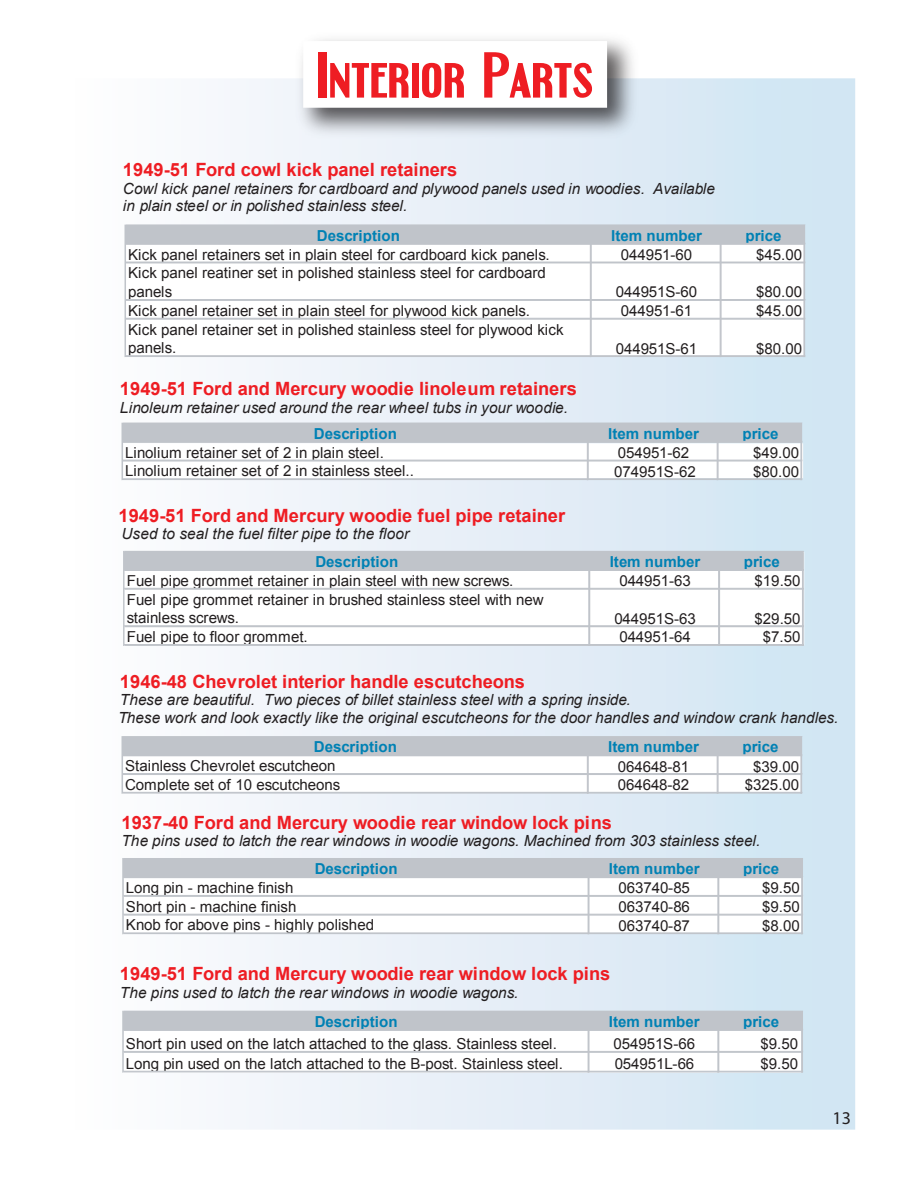
<style>
.page{position:relative;width:918px;height:1188px;background:#fff}
.page>*{position:absolute;margin:0;border:0;box-sizing:border-box;transform-origin:0 0}
.t1{font:700 54px "Engebrechtre";color:#ee1d23}
.t2{font:700 18.3px "Arial";color:#ee1d23}
.t3{font:18px "Myriad";color:#231f20}
.t4{font:italic 15.3px/17.5px "Arial";color:#231f20}
.t5{font:15.15px/18.8px "Arial";letter-spacing:-.01em;color:#231f20}
.t6{font:700 15.15px "Arial";color:#0081b4}
</style>
<div class="page">
<div style="left:62px;top:78px;width:793px;height:1052px;background:linear-gradient(to right,#fffcfe,#cfe3f2)"></div>
<img style="left:288px;top:39px;width:357px;height:107px">
<div style="left:303px;top:41px;width:304px;height:67px;background:#fff"></div>
<svg style="left:122px;top:1011px;width:681px;height:62px"></svg>
<hr style="left:124px;top:1071px;width:679px;height:2px;background:#c0c4ca">
<svg style="left:122px;top:858px;width:681px;height:76px"></svg>
<hr style="left:124px;top:933px;width:679px;height:1px;background:#c0c4ca">
<svg style="left:125px;top:225px;width:680px;height:132px"></svg>
<hr style="left:126px;top:356px;width:679px;height:1px;background:#c0c4ca">
<svg style="left:122px;top:423px;width:680px;height:57px"></svg>
<hr style="left:123px;top:479px;width:679px;height:1px;background:#c0c4ca">
<svg style="left:123px;top:551px;width:681px;height:95px"></svg>
<hr style="left:125px;top:645px;width:679px;height:1px;background:#c0c4ca">
<svg style="left:122px;top:736px;width:680px;height:58px"></svg>
<hr style="left:123px;top:792px;width:679px;height:2px;background:#c0c4ca">
<h1 class="t1" style="left:317px;top:41px;width:278px">Interior Parts</h1>
<p class="t2" style="left:123px;top:158px;width:336px">1949-51 Ford cowl kick panel retainers</p>
<p class="t4" style="left:123px;top:180px;width:594px">Cowl kick panel retainers for cardboard and plywood panels used in woodies. Available in plain steel or in polished stainless steel.</p>
<p class="t6" style="left:317px;top:226px;width:84px">Description</p>
<p class="t6" style="left:611px;top:226px;width:92px">Item number</p>
<p class="t6" style="left:745px;top:226px;width:38px">price</p>
<p class="t5" style="left:128px;top:245px;width:423px">Kick panel retainers set in plain steel for cardboard kick panels.</p>
<p class="t5" style="left:621px;top:245px;width:73px">044951-60</p>
<p class="t5" style="left:756px;top:245px;width:48px">$45.00</p>
<p class="t5" style="left:128px;top:264px;width:419px">Kick panel reatiner set in polished stainless steel for cardboard panels</p>
<p class="t5" style="left:616px;top:283px;width:83px">044951S-60</p>
<p class="t5" style="left:756px;top:283px;width:48px">$80.00</p>
<p class="t5" style="left:128px;top:301px;width:403px">Kick panel retainer set in plain steel for plywood kick panels.</p>
<p class="t5" style="left:621px;top:302px;width:73px">044951-61</p>
<p class="t5" style="left:756px;top:302px;width:48px">$45.00</p>
<p class="t5" style="left:128px;top:320px;width:437px">Kick panel retainer set in polished stainless steel for plywood kick panels.</p>
<p class="t5" style="left:616px;top:339px;width:83px">044951S-61</p>
<p class="t5" style="left:756px;top:339px;width:48px">$80.00</p>
<p class="t2" style="left:120px;top:377px;width:459px">1949-51 Ford and Mercury woodie linoleum retainers</p>
<p class="t4" style="left:120px;top:399px;width:450px">Linoleum retainer used around the rear wheel tubs in your woodie.</p>
<p class="t6" style="left:314px;top:424px;width:84px">Description</p>
<p class="t6" style="left:608px;top:424px;width:92px">Item number</p>
<p class="t6" style="left:742px;top:424px;width:38px">price</p>
<p class="t5" style="left:125px;top:443px;width:260px">Linolium retainer set of 2 in plain steel.</p>
<p class="t5" style="left:618px;top:443px;width:73px">054951-62</p>
<p class="t5" style="left:753px;top:443px;width:48px">$49.00</p>
<p class="t5" style="left:125px;top:462px;width:290px">Linolium retainer set of 2 in stainless steel..</p>
<p class="t5" style="left:614px;top:462px;width:83px">074951S-62</p>
<p class="t5" style="left:753px;top:462px;width:48px">$80.00</p>
<p class="t2" style="left:118px;top:503px;width:448px">1949-51 Ford and Mercury woodie fuel pipe retainer</p>
<p class="t4" style="left:121px;top:525px;width:289px">Used to seal the fuel filter pipe to the floor</p>
<p class="t6" style="left:315px;top:552px;width:84px">Description</p>
<p class="t6" style="left:610px;top:552px;width:92px">Item number</p>
<p class="t6" style="left:744px;top:552px;width:38px">price</p>
<p class="t5" style="left:127px;top:571px;width:388px">Fuel pipe grommet retainer in plain steel with new screws.</p>
<p class="t5" style="left:619px;top:572px;width:73px">044951-63</p>
<p class="t5" style="left:755px;top:572px;width:48px">$19.50</p>
<p class="t5" style="left:127px;top:590px;width:418px">Fuel pipe grommet retainer in brushed stainless steel with new stainless screws.</p>
<p class="t5" style="left:614px;top:609px;width:83px">044951S-63</p>
<p class="t5" style="left:755px;top:609px;width:48px">$29.50</p>
<p class="t5" style="left:127px;top:628px;width:183px">Fuel pipe to floor grommet.</p>
<p class="t5" style="left:619px;top:628px;width:73px">044951-64</p>
<p class="t5" style="left:763px;top:628px;width:39px">$7.50</p>
<p class="t2" style="left:120px;top:669px;width:407px">1946-48 Chevrolet interior handle escutcheons</p>
<p class="t4" style="left:118px;top:691px;width:722px;line-height:18px">These are beautiful. Two pieces of billet stainless steel with a spring inside.<br>These work and look exactly like the original escutcheons for the door handles and window crank handles.</p>
<p class="t6" style="left:314px;top:737px;width:84px">Description</p>
<p class="t6" style="left:608px;top:737px;width:92px">Item number</p>
<p class="t6" style="left:742px;top:737px;width:38px">price</p>
<p class="t5" style="left:125px;top:757px;width:212px">Stainless Chevrolet escutcheon</p>
<p class="t5" style="left:618px;top:757px;width:73px">064648-81</p>
<p class="t5" style="left:753px;top:757px;width:48px">$39.00</p>
<p class="t5" style="left:125px;top:775px;width:217px">Complete set of 10 escutcheons</p>
<p class="t5" style="left:618px;top:776px;width:73px">064648-82</p>
<p class="t5" style="left:745px;top:776px;width:56px">$325.00</p>
<p class="t2" style="left:121px;top:810px;width:492px">1937-40 Ford and Mercury woodie rear window lock pins</p>
<p class="t4" style="left:121px;top:832px;width:640px">The pins used to latch the rear windows in woodie wagons. Machined from 303 stainless steel.</p>
<p class="t6" style="left:315px;top:859px;width:84px">Description</p>
<p class="t6" style="left:609px;top:859px;width:92px">Item number</p>
<p class="t6" style="left:743px;top:859px;width:38px">price</p>
<p class="t5" style="left:126px;top:878px;width:169px">Long pin - machine finish</p>
<p class="t5" style="left:619px;top:879px;width:73px">063740-85</p>
<p class="t5" style="left:762px;top:879px;width:39px">$9.50</p>
<p class="t5" style="left:126px;top:897px;width:172px">Short pin - machine finish</p>
<p class="t5" style="left:619px;top:898px;width:73px">063740-86</p>
<p class="t5" style="left:762px;top:898px;width:39px">$9.50</p>
<p class="t5" style="left:126px;top:916px;width:250px">Knob for above pins - highly polished</p>
<p class="t5" style="left:619px;top:916px;width:73px">063740-87</p>
<p class="t5" style="left:762px;top:916px;width:39px">$8.00</p>
<p class="t2" style="left:120px;top:962px;width:492px">1949-51 Ford and Mercury woodie rear window lock pins</p>
<p class="t4" style="left:120px;top:984px;width:400px">The pins used to latch the rear windows in woodie wagons.</p>
<p class="t6" style="left:315px;top:1012px;width:84px">Description</p>
<p class="t6" style="left:609px;top:1012px;width:92px">Item number</p>
<p class="t6" style="left:743px;top:1012px;width:38px">price</p>
<p class="t5" style="left:126px;top:1034px;width:433px">Short pin used on the latch attached to the glass. Stainless steel.</p>
<p class="t5" style="left:614px;top:1035px;width:83px">054951S-66</p>
<p class="t5" style="left:761px;top:1035px;width:39px">$9.50</p>
<p class="t5" style="left:126px;top:1054px;width:439px">Long pin used on the latch attached to the B-post. Stainless steel.</p>
<p class="t5" style="left:615px;top:1055px;width:81px">054951L-66</p>
<p class="t5" style="left:761px;top:1055px;width:39px">$9.50</p>
<p class="t3" style="left:832px;top:1109px;width:20px">13</p>
</div>
